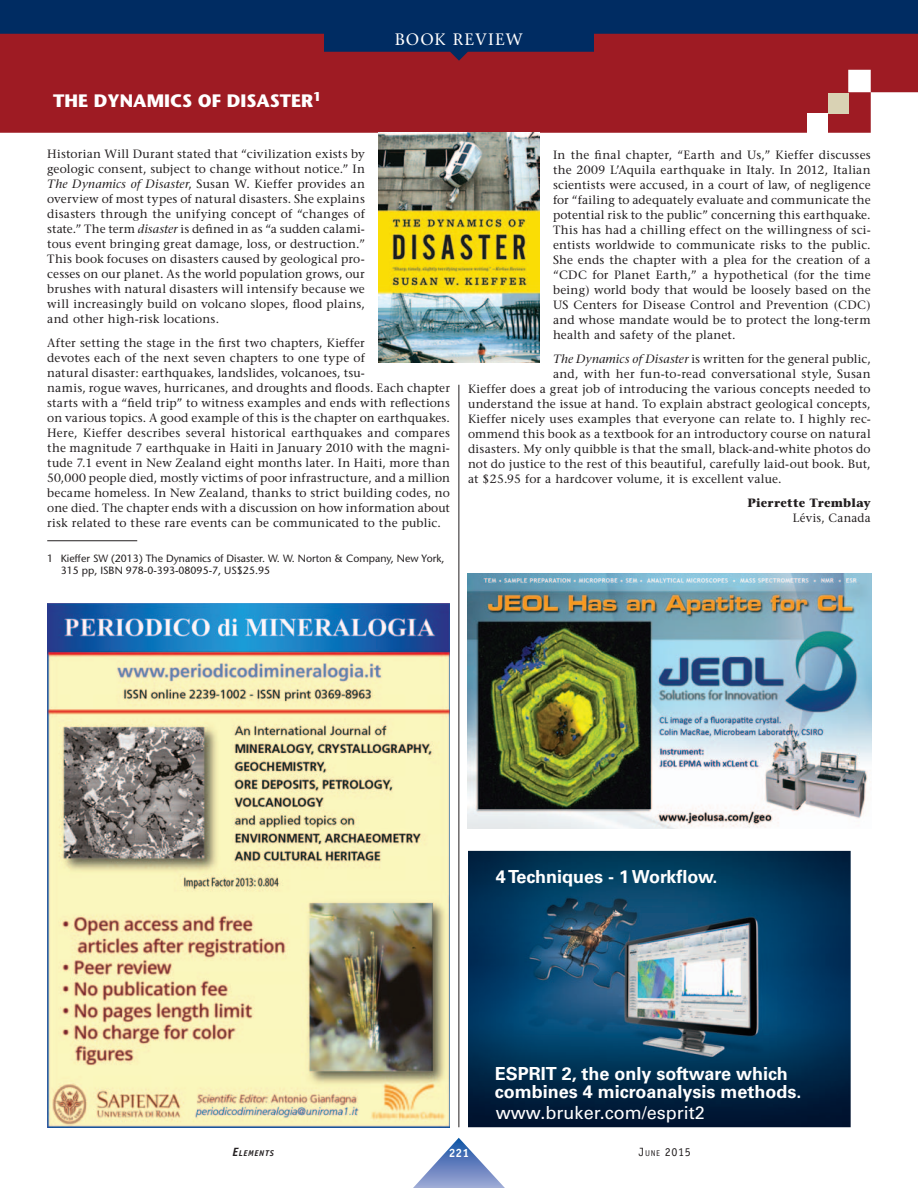
<style>
.page{position:relative;width:918px;height:1188px;background:#fff}
.page>*{position:absolute;margin:0;border:0;box-sizing:border-box;transform-origin:0 0}
.t1{font:700 18px/18px "Univers LT Std";color:#fff}
.t2{font:700 18px "Stone Sans";color:#fff}
.t3{font:18px "Univers LT Std";color:#fff}
.t4{font:16.5px "Stone Serif";letter-spacing:.06em;color:#fff}
.t5{font:12px/15px "Stone Serif";letter-spacing:.015em;color:#231f20;text-align:justify}
.t6{font:700 12px "Stone Serif";letter-spacing:.02em;color:#231f20;scale:.96 1}
.t7{font:12px "Stone Serif";letter-spacing:.015em;color:#231f20;scale:.96 1}
.t8{font:12px "Officina Sans";color:#231f20}
.t9{font:700 12px "Officina Sans";color:#fff}
.t10{font:10.5px/12px "Stone Sans";color:#231f20}
.t11{font:italic 700 8.4px "Officina Sans";letter-spacing:.08em;color:#231f20}
.s1{font-style:italic}
.s2{font-size:12px}
.s3{font-size:8.4px}
</style>
<div class="page">
<div style="left:0;top:61px;width:918px;height:72px;background:#9e1b23"></div>
<div style="left:808px;top:114px;width:20px;height:20px;background:#fff"></div>
<div style="left:828px;top:94px;width:20px;height:20px;background:#d9d2b4"></div>
<hr style="left:47px;top:540px;width:90px;height:1px;background:#231f20">
<img style="left:378px;top:133px;width:162px;height:230px">
<img style="left:467px;top:574px;width:404px;height:255px">
<img style="left:468px;top:851px;width:383px;height:276px">
<img style="left:608px;top:914px;width:168px;height:147px">
<img style="left:47px;top:603px;width:403px;height:524px">
<hr style="left:459px;top:385px;width:1px;height:742px;background:#231f20">
<svg style="left:413px;top:1138px;width:92px;height:50px"></svg>
<svg style="left:0;top:0;width:918px;height:61px;background:#38254b"></svg>
<h1 class="t2" style="left:53px;top:94px;width:269px">THE DYNAMICS OF DISASTER<sup>1</sup></h1>
<h2 class="t4" style="left:395px;top:32px;width:130px">BOOK REVIEW</h2>
<p class="t5" style="left:47px;top:148px;width:319px">Historian Will Durant stated that “civilization exists by geologic consent, subject to change without notice.” In <span class="s1">The Dynamics of Disaster</span>, Susan W. Kieffer provides an overview of most types of natural disasters. She explains disasters through the unifying concept of “changes of state.” The term <span class="s1">disaster</span> is defined in as “a sudden calami&shy;tous event bringing great damage, loss, or destruction.” This book focuses on disasters caused by geological pro&shy;cesses on our planet. As the world population grows, our brushes with natural disasters will intensify because we will increasingly build on volcano slopes, flood plains, and other high-risk locations.</p>
<p class="t5" style="left:47px;top:337px;width:404px;text-align:left">After setting the stage in the first two chapters, Kieffer<br>devotes each of the next seven chapters to one type of<br>natural disaster: earthquakes, landslides, volcanoes, tsu-<br>namis, rogue waves, hurricanes, and droughts and floods. Each chapter starts with a “field trip” to witness examples and ends with reflections on various topics. A good example of this is the chapter on earthquakes.<br>Here, Kieffer describes several historical earthquakes and compares the magnitude 7 earthquake in Haiti in January 2010 with the magni&shy;tude 7.1 event in New Zealand eight months later. In Haiti, more than 50,000 people died, mostly victims of poor infrastructure, and a million became homeless. In New Zealand, thanks to strict building codes, no one died. The chapter ends with a discussion on how information about risk related to these rare events can be communicated to the public.</p>
<p class="t10" style="left:61px;top:553px;width:385px;text-indent:-13px">1 Kieffer SW (2013) The Dynamics of Disaster. W. W. Norton &amp; Company, New York,<br>315 pp, ISBN 978-0-393-08095-7, US$25.95</p>
<p class="t5" style="left:553px;top:149px;width:319px">In the final chapter, “Earth and Us,” Kieffer discusses the 2009 L’Aquila earthquake in Italy. In 2012, Italian scientists were accused, in a court of law, of negligence for “failing to adequately evaluate and communicate the potential risk to the public” concerning this earthquake.<br>This has had a chilling effect on the willingness of sci&shy;entists worldwide to communicate risks to the public.<br>She ends the chapter with a plea for the creation of a “CDC for Planet Earth,” a hypothetical (for the time being) world body that would be loosely based on the US Centers for Disease Control and Prevention (CDC) and whose mandate would be to protect the long-term health and safety of the planet.</p>
<p class="t5" style="left:553px;top:353px;width:319px"><span class="s1">The Dynamics of Disaster</span> is written for the general public,</p>
<p class="t5" style="left:553px;top:368px;width:319px">and, with her fun-to-read conversational style, Susan</p>
<p class="t5" style="left:468px;top:383px;width:404px">Kieffer does a great job of introducing the various concepts needed to</p>
<p class="t5" style="left:468px;top:398px;width:404px">understand the issue at hand. To explain abstract geological concepts,</p>
<p class="t5" style="left:468px;top:413px;width:404px">Kieffer nicely uses examples that everyone can relate to. I highly rec-</p>
<p class="t5" style="left:468px;top:428px;width:404px">ommend this book as a textbook for an introductory course on natural</p>
<p class="t5" style="left:468px;top:443px;width:404px">disasters. My only quibble is that the small, black-and-white photos do</p>
<p class="t5" style="left:468px;top:458px;width:404px">not do justice to the rest of this beautiful, carefully laid-out book. But,</p>
<p class="t5" style="left:468px;top:473px;width:315px">at $25.95 for a hardcover volume, it is excellent value.</p>
<p class="t6" style="left:747px;top:498px;width:130px">Pierrette Tremblay</p>
<p class="t7" style="left:793px;top:513px;width:83px">L évis, Canada</p>
<h1 class="t1" style="left:496px;top:867px;width:223px">4 Techniques - 1 Workflow.</h1>
<h1 class="t1" style="left:495px;top:1065px;width:308px">ESPRIT 2, the only software which combines 4 microanalysis methods.</h1>
<h1 class="t3" style="left:496px;top:1102px;width:211px">www.bruker.com/esprit2</h1>
<p class="t11" style="left:232px;top:1150px;width:43px"><span class="s2">E</span>LEMENTS</p>
<p class="t9" style="left:449px;top:1149px;width:22px">221</p>
<p class="t8" style="left:639px;top:1147px;width:53px">J<span class="s3">UNE</span> 2015</p>
</div>
